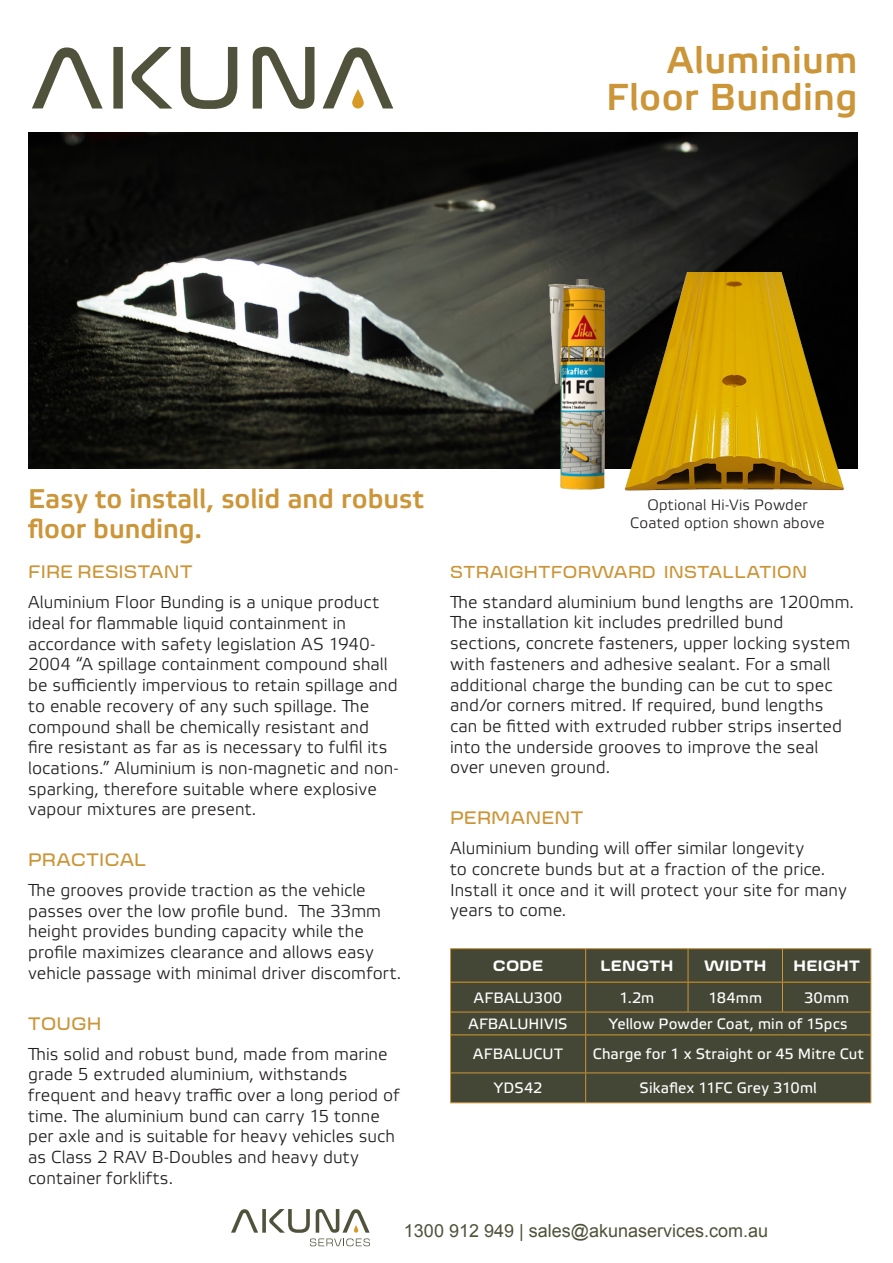
<style>
.page{position:relative;width:893px;height:1263px;background:#fff}
.page>*{position:absolute;margin:0;border:0;box-sizing:border-box;transform-origin:0 0}
.Name_-_1{font:37.5px "Elektra Medium Pro";letter-spacing:.01em;color:#cb9538}
.Name{font:27px "Elektra Medium Pro";letter-spacing:-.005em;color:#cb9538}
.t1{font:18px "Arial";color:#51523b}
.Link_-_2{font:18px "Kinn";letter-spacing:.005em;color:#cb9538}
.Link_-_2-2{font:17.25px/20.7px "Elektra Light Pro";letter-spacing:.005em;color:#231f20}
.t2{font:17.25px "Kinn";letter-spacing:.01em;color:#cb9538}
.Text_-_2{font:15px "Elektra Text Pro";letter-spacing:.01em;color:#fff}
.Text_-_1{font:15px "Elektra Light Pro";letter-spacing:.01em;color:#231f20}
.Text_-_3{font:700 15px "Kinn";letter-spacing:.015em;color:#fff}
</style>
<div class="page">
<img style="left:28px;top:132px;width:829px;height:336px">
<div style="left:451px;top:949px;width:419px;height:153px;background:#454736"></div>
<hr style="left:585px;top:949px;width:1px;height:33px;background:#cb9538">
<hr style="left:688px;top:949px;width:1px;height:33px;background:#cb9538">
<hr style="left:782px;top:949px;width:1px;height:33px;background:#cb9538">
<hr style="left:585px;top:982px;width:1px;height:30px;background:#cb9538">
<hr style="left:688px;top:982px;width:1px;height:30px;background:#cb9538">
<hr style="left:782px;top:982px;width:1px;height:30px;background:#cb9538">
<hr style="left:450px;top:1012px;width:136px;height:1px;background:#cb9538">
<hr style="left:586px;top:1012px;width:102px;height:1px;background:#cb9538">
<svg style="left:585px;top:1012px;width:1px;height:22px"></svg>
<hr style="left:688px;top:1012px;width:94px;height:1px;background:#cb9538">
<hr style="left:782px;top:1012px;width:89px;height:1px;background:#cb9538">
<hr style="left:585px;top:1035px;width:1px;height:37px;background:#cb9538">
<hr style="left:450px;top:1072px;width:136px;height:1px;background:#cb9538">
<hr style="left:586px;top:1072px;width:102px;height:1px;background:#cb9538">
<svg style="left:585px;top:1073px;width:1px;height:29px"></svg>
<hr style="left:688px;top:1072px;width:94px;height:1px;background:#cb9538">
<hr style="left:782px;top:1072px;width:89px;height:1px;background:#cb9538">
<hr style="left:450px;top:1102px;width:136px;height:1px;background:#cb9538">
<hr style="left:586px;top:1102px;width:102px;height:1px;background:#cb9538">
<hr style="left:688px;top:1102px;width:94px;height:1px;background:#cb9538">
<hr style="left:782px;top:1102px;width:89px;height:1px;background:#cb9538">
<hr style="left:451px;top:982px;width:135px;height:1px;background:#d69a26">
<hr style="left:586px;top:982px;width:102px;height:1px;background:#d69a26">
<hr style="left:688px;top:982px;width:94px;height:1px;background:#d69a26">
<hr style="left:782px;top:982px;width:88px;height:1px;background:#d69a26">
<hr style="left:451px;top:1034px;width:135px;height:1px;background:#d69a26">
<hr style="left:586px;top:1034px;width:102px;height:1px;background:#d69a26">
<hr style="left:688px;top:1034px;width:94px;height:1px;background:#d69a26">
<hr style="left:782px;top:1034px;width:88px;height:1px;background:#d69a26">
<hr style="left:450px;top:948px;width:136px;height:1px;background:#cb9538">
<hr style="left:450px;top:949px;width:1px;height:33px;background:#cb9538">
<hr style="left:586px;top:948px;width:102px;height:1px;background:#cb9538">
<hr style="left:688px;top:948px;width:94px;height:1px;background:#cb9538">
<hr style="left:782px;top:948px;width:89px;height:1px;background:#cb9538">
<hr style="left:870px;top:949px;width:1px;height:33px;background:#cb9538">
<hr style="left:450px;top:982px;width:1px;height:30px;background:#cb9538">
<hr style="left:870px;top:982px;width:1px;height:30px;background:#cb9538">
<svg style="left:450px;top:1012px;width:1px;height:23px"></svg>
<svg style="left:870px;top:1012px;width:1px;height:23px"></svg>
<hr style="left:450px;top:1035px;width:1px;height:37px;background:#cb9538">
<hr style="left:870px;top:1035px;width:1px;height:37px;background:#cb9538">
<svg style="left:450px;top:1073px;width:1px;height:29px"></svg>
<svg style="left:870px;top:1073px;width:1px;height:29px"></svg>
<img style="left:538px;top:249px;width:81px;height:241px">
<img style="left:606px;top:272px;width:252px;height:219px">
<svg style="left:113px;top:47px;width:59px;height:62px"></svg>
<svg style="left:181px;top:47px;width:56px;height:62px"></svg>
<svg style="left:253px;top:47px;width:61px;height:62px"></svg>
<svg style="left:323px;top:47px;width:70px;height:61px"></svg>
<svg style="left:352px;top:89px;width:12px;height:19px"></svg>
<svg style="left:32px;top:47px;width:71px;height:61px"></svg>
<svg style="left:231px;top:1209px;width:139px;height:37px"></svg>
<p class="Name_-_1" style="left:668px;top:39px;width:191px">Aluminium</p>
<p class="Name_-_1" style="left:606px;top:77px;width:253px">Floor Bunding</p>
<p class="Name" style="left:28px;top:484px;width:397px">Easy to install, solid and robust</p>
<p class="Name" style="left:28px;top:514px;width:175px">floor bunding.</p>
<p class="Link_-_2" style="left:28px;top:559px;width:166px">FIRE RESISTANT</p>
<p class="Link_-_2-2" style="left:28px;top:593px;width:372px">Aluminium Floor Bunding is a unique product ideal for flammable liquid containment in accordance with safety legislation AS 1940- 2004 “A spillage containment compound shall be sufficiently impervious to retain spillage and to enable recovery of any such spillage. The compound shall be chemically resistant and<br>fire resistant as far as is necessary to fulfil its locations.” Aluminium is non-magnetic and non&shy;sparking, therefore suitable where explosive vapour mixtures are present.</p>
<p class="Link_-_2" style="left:28px;top:846px;width:120px">PRACTICAL</p>
<p class="Link_-_2-2" style="left:28px;top:880px;width:374px">The grooves provide traction as the vehicle passes over the low profile bund. The 33mm height provides bunding capacity while the profile maximizes clearance and allows easy vehicle passage with minimal driver discomfort.</p>
<p class="Link_-_2" style="left:28px;top:1010px;width:75px">TOUGH</p>
<p class="Link_-_2-2" style="left:28px;top:1044px;width:373px">This solid and robust bund, made from marine grade 5 extruded aluminium, withstands frequent and heavy traffic over a long period of time. The aluminium bund can carry 15 tonne per axle and is suitable for heavy vehicles such as Class 2 RAV B-Doubles and heavy duty container forklifts.</p>
<p class="Text_-_1" style="left:647px;top:497px;width:161px">Optional Hi-Vis Powder</p>
<p class="Text_-_1" style="left:630px;top:515px;width:196px">Coated option shown above</p>
<p class="t2" style="left:450px;top:559px;width:359px">STRAIGHTFORWARD INSTALLATION</p>
<p class="Link_-_2-2" style="left:450px;top:592px;width:405px">The standard aluminium bund lengths are 1200mm.<br>The installation kit includes predrilled bund sections, concrete fasteners, upper locking system with fasteners and adhesive sealant. For a small additional charge the bunding can be cut to spec and/or corners mitred. If required, bund lengths can be fitted with extruded rubber strips inserted into the underside grooves to improve the seal over uneven ground.</p>
<p class="Link_-_2" style="left:450px;top:804px;width:134px">PERMANENT</p>
<p class="Link_-_2-2" style="left:450px;top:838px;width:398px">Aluminium bunding will offer similar longevity<br>to concrete bunds but at a fraction of the price.<br>Install it once and it will protect your site for many years to come.</p>
<p class="Text_-_3" style="left:493px;top:954px;width:52px">CODE</p>
<p class="Text_-_3" style="left:600px;top:954px;width:74px">LENGTH</p>
<p class="Text_-_3" style="left:704px;top:954px;width:64px">WIDTH</p>
<p class="Text_-_3" style="left:794px;top:954px;width:68px">HEIGHT</p>
<p class="Text_-_2" style="left:474px;top:989px;width:90px">AFBALU300</p>
<p class="Text_-_2" style="left:619px;top:989px;width:36px">1.2m</p>
<p class="Text_-_2" style="left:708px;top:989px;width:55px">184mm</p>
<p class="Text_-_2" style="left:804px;top:989px;width:47px">30mm</p>
<p class="Text_-_2" style="left:468px;top:1016px;width:101px">AFBALUHIVIS</p>
<p class="Text_-_2" style="left:609px;top:1016px;width:240px">Yellow Powder Coat, min of 15pcs</p>
<p class="Text_-_2" style="left:473px;top:1046px;width:91px">AFBALUCUT</p>
<p class="Text_-_2" style="left:593px;top:1046px;width:273px">Charge for 1 x Straight or 45 Mitre Cut</p>
<p class="Text_-_2" style="left:494px;top:1080px;width:50px">YDS42</p>
<p class="Text_-_2" style="left:640px;top:1080px;width:179px">Sikaflex 11FC Grey 310ml</p>
<p class="t1" style="left:404px;top:1218px;width:366px">1300 912 949 | sales@akunaservices.com.au</p>
</div>
